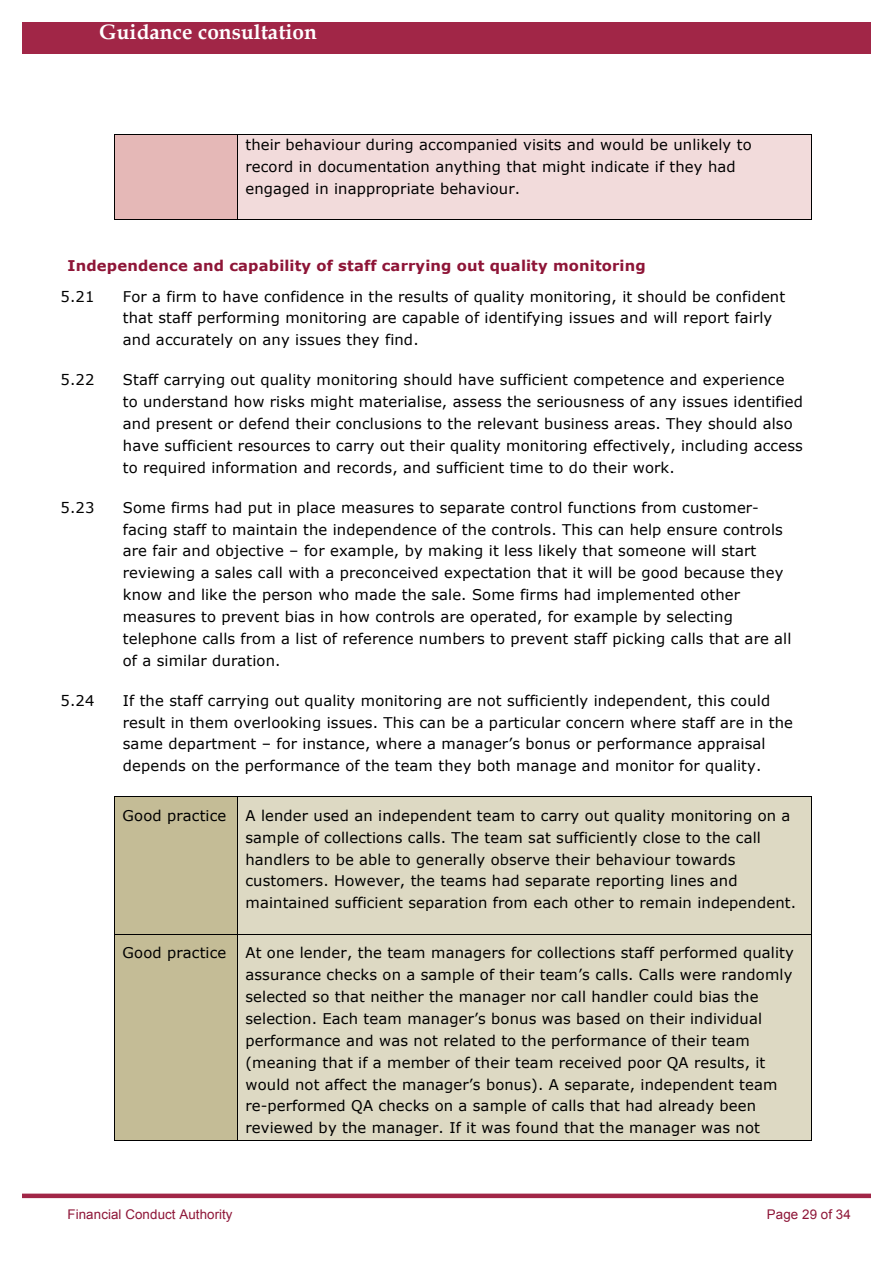
<style>
.page{position:relative;width:893px;height:1262px;background:#fff}
.page>*{position:absolute;margin:0;border:0;box-sizing:border-box;transform-origin:0 0}
.t1{font:700 20.85px "Book Antiqua";letter-spacing:.005em;color:#fff}
.t2{font:14.7px/21.9px "Verdana";letter-spacing:.01em;color:#000}
.t3{font:700 14.7px "Verdana";letter-spacing:.01em;color:#8e1537}
.t4{font:13.35px "Arial";letter-spacing:.01em;color:#8e1537}
</style>
<div class="page">
<div style="left:22px;top:1193px;width:848px;height:5px;background:#a12647"></div>
<div style="left:22px;top:22px;width:848px;height:32px;background:#a12647"></div>
<div style="left:115px;top:135px;width:122px;height:84px;background:#e5b8b7"></div>
<div style="left:238px;top:135px;width:573px;height:84px;background:#f2dbdb"></div>
<hr style="left:115px;top:134px;width:122px;height:1px;background:#000">
<hr style="left:238px;top:134px;width:573px;height:1px;background:#000">
<hr style="left:114px;top:135px;width:1px;height:84px;background:#000">
<hr style="left:115px;top:219px;width:122px;height:1px;background:#000">
<hr style="left:237px;top:135px;width:1px;height:84px;background:#000">
<hr style="left:238px;top:219px;width:573px;height:1px;background:#000">
<hr style="left:811px;top:135px;width:1px;height:84px;background:#000">
<div style="left:115px;top:797px;width:122px;height:136px;background:#c4bc96"></div>
<div style="left:238px;top:797px;width:573px;height:136px;background:#ddd9c3"></div>
<hr style="left:115px;top:796px;width:122px;height:1px;background:#000">
<hr style="left:238px;top:796px;width:573px;height:1px;background:#000">
<hr style="left:114px;top:797px;width:1px;height:136px;background:#000">
<hr style="left:237px;top:797px;width:1px;height:136px;background:#000">
<hr style="left:811px;top:797px;width:1px;height:136px;background:#000">
<div style="left:115px;top:934px;width:122px;height:206px;background:#c4bc96"></div>
<div style="left:238px;top:934px;width:573px;height:206px;background:#ddd9c3"></div>
<hr style="left:115px;top:933px;width:122px;height:1px;background:#000">
<hr style="left:238px;top:933px;width:573px;height:1px;background:#000">
<hr style="left:114px;top:934px;width:1px;height:206px;background:#000">
<hr style="left:115px;top:1140px;width:122px;height:1px;background:#000">
<hr style="left:237px;top:934px;width:1px;height:206px;background:#000">
<hr style="left:238px;top:1140px;width:573px;height:1px;background:#000">
<hr style="left:811px;top:934px;width:1px;height:206px;background:#000">
<h1 class="t1" style="left:99px;top:20px;width:219px">Guidance consultation</h1>
<h1 class="t1" style="left:69px;top:25px;width:219px">Guidance consultation</h1>
<p class="t2" style="left:245px;top:133px;width:507px">their behaviour during accompanied visits and would be unlikely to record in documentation anything that might indicate if they had engaged in inappropriate behaviour.</p>
<p class="t3" style="left:68px;top:256px;width:579px">Independence and capability of staff carrying out quality monitoring</p>
<p class="t2" style="left:60px;top:285px;width:35px">5.21</p>
<p class="t2" style="left:123px;top:285px;width:664px">For a firm to have confidence in the results of quality monitoring, it should be confident that staff performing monitoring are capable of identifying issues and will report fairly and accurately on any issues they find.</p>
<p class="t2" style="left:60px;top:368px;width:35px">5.22</p>
<p class="t2" style="left:123px;top:368px;width:681px">Staff carrying out quality monitoring should have sufficient competence and experience<br>to understand how risks might materialise, assess the seriousness of any issues identified and present or defend their conclusions to the relevant business areas. They should also have sufficient resources to carry out their quality monitoring effectively, including access to required information and records, and sufficient time to do their work.</p>
<p class="t2" style="left:60px;top:496px;width:35px">5.23</p>
<p class="t2" style="left:123px;top:496px;width:670px">Some firms had put in place measures to separate control functions from customer&shy;facing staff to maintain the independence of the controls. This can help ensure controls are fair and objective – for example, by making it less likely that someone will start reviewing a sales call with a preconceived expectation that it will be good because they know and like the person who made the sale. Some firms had implemented other measures to prevent bias in how controls are operated, for example by selecting telephone calls from a list of reference numbers to prevent staff picking calls that are all of a similar duration.</p>
<p class="t2" style="left:60px;top:689px;width:35px">5.24</p>
<p class="t2" style="left:123px;top:689px;width:671px">If the staff carrying out quality monitoring are not sufficiently independent, this could result in them overlooking issues. This can be a particular concern where staff are in the same department – for instance, where a manager’s bonus or performance appraisal depends on the performance of the team they both manage and monitor for quality.</p>
<p class="t2" style="left:123px;top:804px;width:105px">Good practice</p>
<p class="t2" style="left:245px;top:804px;width:552px">A lender used an independent team to carry out quality monitoring on a sample of collections calls. The team sat sufficiently close to the call handlers to be able to generally observe their behaviour towards customers. However, the teams had separate reporting lines and maintained sufficient separation from each other to remain independent.</p>
<p class="t2" style="left:123px;top:941px;width:105px">Good practice</p>
<p class="t2" style="left:245px;top:941px;width:550px">At one lender, the team managers for collections staff performed quality assurance checks on a sample of their team’s calls. Calls were randomly selected so that neither the manager nor call handler could bias the selection. Each team manager’s bonus was based on their individual performance and was not related to the performance of their team (meaning that if a member of their team received poor QA results, it would not affect the manager’s bonus). A separate, independent team re-performed QA checks on a sample of calls that had already been reviewed by the manager. If it was found that the manager was not</p>
<p class="t4" style="left:68px;top:1206px;width:167px">Financial Conduct Authority</p>
<p class="t4" style="left:766px;top:1206px;width:85px">Page 29 of 34</p>
</div>
